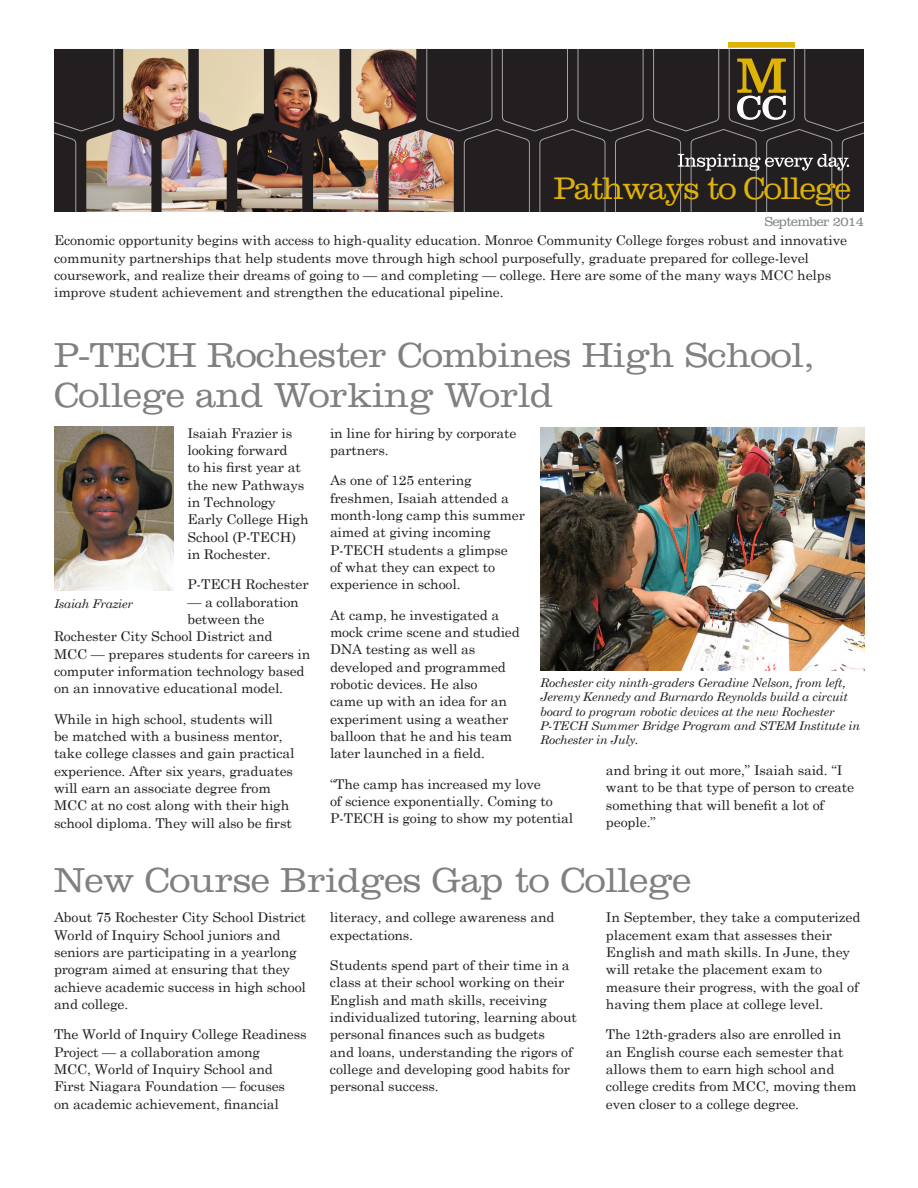
<style>
.page{position:relative;width:918px;height:1188px;background:#fff}
.page>*{position:absolute;margin:0;border:0;box-sizing:border-box;transform-origin:0 0}
.t1{font:300 36px/40.5px "Clarendon LT Std";letter-spacing:-.01em;color:#808083;scale:1.04 1}
.t2{font:300 32.4px "Clarendon LT Std";letter-spacing:-.04em;color:#deb308}
.t3{font:13.5px/17.4px "Century Schoolbook";letter-spacing:-.01em;color:#231f20;scale:1.04 1}
.t4{font:300 13.5px "Clarendon LT Std";letter-spacing:-.04em;color:#808083}
.t5{font:italic 12px/14.4px "Century Schoolbook";letter-spacing:-.02em;color:#231f20;scale:1.04 1}
</style>
<div class="page">
<img style="left:115px;top:49px;width:311px;height:163px">
<svg style="left:54px;top:49px;width:61px;height:163px;background:#46403c"></svg>
<div style="left:729px;top:42px;width:66px;height:6px;background:#deb308"></div>
<svg style="left:426px;top:46px;width:452px;height:166px;background:#3c3634"></svg>
<img style="left:540px;top:428px;width:324px;height:243px">
<img style="left:54px;top:427px;width:120px;height:164px">
<h2 class="t2" style="left:554px;top:170px;width:299px">Pathways to College</h2>
<p class="t4" style="left:765px;top:214px;width:101px">September 2014</p>
<p class="t3" style="left:54px;top:231px;width:764px">Economic opportunity begins with access to high-quality education. Monroe Community College forges robust and innovative community partnerships that help students move through high school purposefully, graduate prepared for college-level coursework, and realize their dreams of going to — and completing — college. Here are some of the many ways MCC helps improve student achievement and strengthen the educational pipeline.</p>
<h1 class="t1" style="left:54px;top:335px;width:733px">P-TECH Rochester Combines High School,<br>College and Working World</h1>
<p class="t3" style="left:187px;top:423px;width:118px">Isaiah Frazier is looking forward<br>to his first year at the new Pathways in Technology<br>Early College High<br>School (P-TECH) in Rochester.</p>
<p class="t3" style="left:187px;top:575px;width:118px">P-TECH Rochester</p>
<p class="t3" style="left:187px;top:592px;width:109px">— a collaboration</p>
<p class="t3" style="left:187px;top:609px;width:76px">between the</p>
<p class="t3" style="left:54px;top:627px;width:212px">Rochester City School District and</p>
<p class="t3" style="left:54px;top:644px;width:248px">MCC — prepares students for careers in</p>
<p class="t3" style="left:54px;top:661px;width:243px">computer information technology based</p>
<p class="t3" style="left:54px;top:679px;width:222px">on an innovative educational model.</p>
<p class="t3" style="left:54px;top:709px;width:233px">While in high school, students will<br>be matched with a business mentor, take college classes and gain practical experience. After six years, graduates will earn an associate degree from MCC at no cost along with their high school diploma. They will also be first</p>
<p class="t3" style="left:330px;top:423px;width:181px">in line for hiring by corporate partners.</p>
<p class="t3" style="left:330px;top:471px;width:189px">As one of 125 entering freshmen, Isaiah attended a month-long camp this summer aimed at giving incoming<br>P-TECH students a glimpse<br>of what they can expect to experience in school.</p>
<p class="t3" style="left:330px;top:605px;width:184px">At camp, he investigated a mock crime scene and studied<br>DNA testing as well as developed and programmed robotic devices. He also<br>came up with an idea for an experiment using a weather balloon that he and his team later launched in a field.</p>
<p class="t3" style="left:330px;top:774px;width:235px">“The camp has increased my love<br>of science exponentially. Coming to<br>P-TECH is going to show my potential</p>
<p class="t5" style="left:54px;top:596px;width:77px">Isaiah Frazier</p>
<p class="t5" style="left:540px;top:675px;width:309px">Rochester city ninth-graders Geradine Nelson, from left, Jeremy Kennedy and Burnardo Reynolds build a circuit board to program robotic devices at the new Rochester P-TECH Summer Bridge Program and STEM Institute in Rochester in July.</p>
<p class="t3" style="left:606px;top:760px;width:240px">and bring it out more,” Isaiah said. “I want to be that type of person to create something that will benefit a lot of people.”</p>
<h1 class="t1" style="left:54px;top:860px;width:614px">New Course Bridges Gap to College</h1>
<p class="t3" style="left:54px;top:908px;width:244px">About 75 Rochester City School District World of Inquiry School juniors and seniors are participating in a yearlong program aimed at ensuring that they achieve academic success in high school and college.</p>
<p class="t3" style="left:54px;top:1025px;width:244px">The World of Inquiry College Readiness Project — a collaboration among<br>MCC, World of Inquiry School and First Niagara Foundation — focuses<br>on academic achievement, financial</p>
<p class="t3" style="left:606px;top:908px;width:246px">In September, they take a computerized placement exam that assesses their English and math skills. In June, they will retake the placement exam to measure their progress, with the goal of having them place at college level.</p>
<p class="t3" style="left:606px;top:1025px;width:243px">The 12th-graders also are enrolled in an English course each semester that allows them to earn high school and college credits from MCC, moving them even closer to a college degree.</p>
<p class="t3" style="left:330px;top:908px;width:217px">literacy, and college awareness and expectations.</p>
<p class="t3" style="left:330px;top:955px;width:239px">Students spend part of their time in a class at their school working on their English and math skills, receiving individualized tutoring, learning about personal finances such as budgets<br>and loans, understanding the rigors of college and developing good habits for personal success.</p>
</div>
